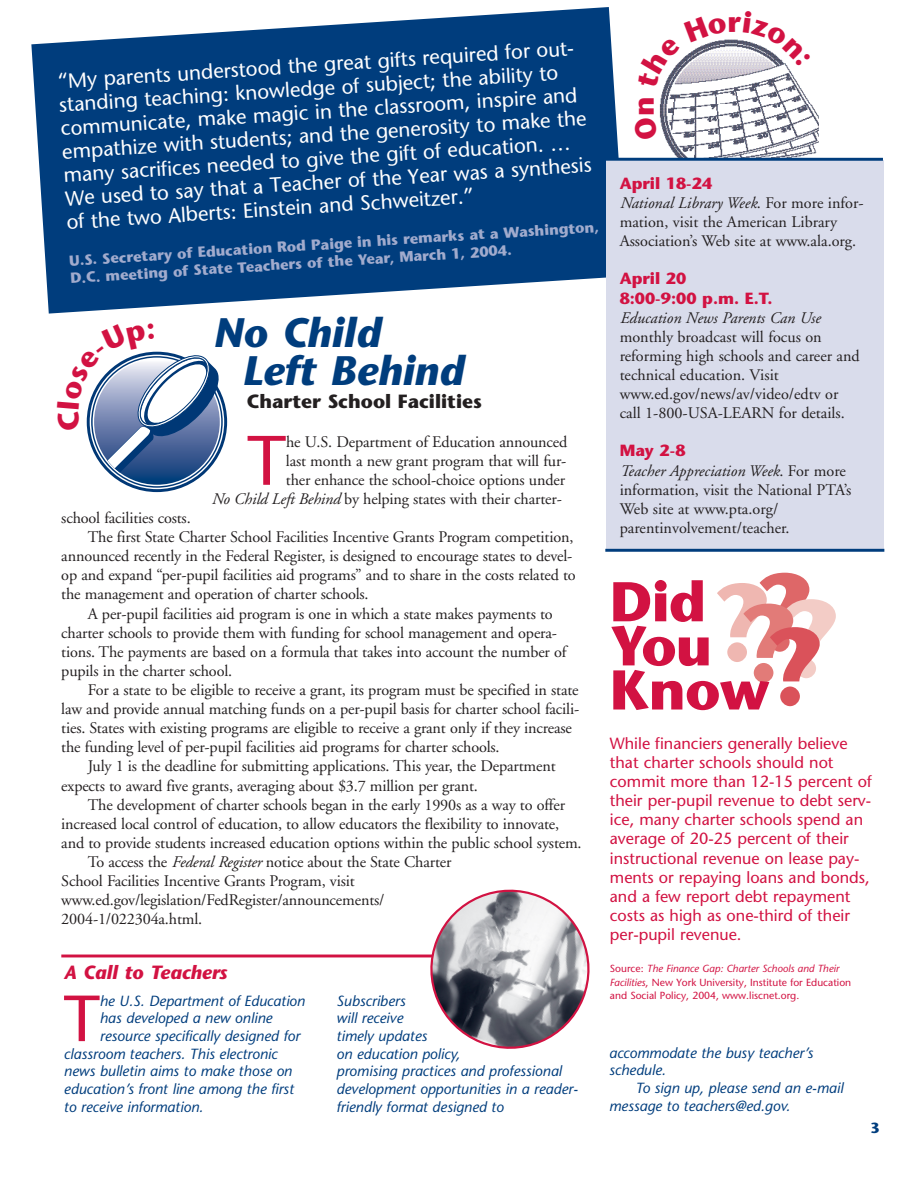
<style>
.page{position:relative;width:918px;height:1188px;background:#fff}
.page>*{position:absolute;margin:0;border:0;box-sizing:border-box;transform-origin:0 0}
.t1{font:700 105.9px "Stone Sans";color:#efb7b1}
.t2{font:700 105.9px "Stone Sans";color:#da525a}
.t3{font:69.9px "Stone Sans";color:#d21242}
.t4{font:65.1px "Stone Sans";color:#d21242}
.t5{font:700 55.8px/44.1px "Stone Sans";letter-spacing:-.015em;color:#d21242}
.t6{font:italic 700 41.1px/38.2px "Stone Sans";color:#003d7d}
.t7{font:700 29.4px "Stone Sans";color:#d21242}
.t8{font:20.55px/23.4px "Stone Sans";color:#fff}
.t9{font:700 19.05px "Stone Sans";color:#231f20}
.t10{font:italic 700 19.05px "Stone Sans";color:#d21242}
.t11{font:16.2px/19px "Adobe Garamond";letter-spacing:-.01em;color:#231f20}
.t12{font:16.2px/19px "Stone Sans";color:#d21242}
.t13{font:700 16.2px/19px "Stone Sans";color:#d21242}
.t14{font:italic 16.2px "Adobe Garamond";color:#231f20}
.t15{font:italic 14.7px/17.7px "Stone Sans";color:#003d7d}
.t16{font:700 14.7px/17.4px "Stone Sans";color:#a1abcd}
.t17{font:700 14.7px "Stone Sans";color:#003d7d}
.t18{font:10.35px/13.2px "Stone Sans";color:#d21242}
.s1{font-style:italic}
.s2{color:#e27b78}
.s3{color:#de6768}
</style>
<div class="page">
<img style="left:659px;top:88px;width:153px;height:17px">
<img style="left:655px;top:105px;width:164px;height:53px">
<hr style="left:61px;top:955px;width:519px;height:2px;background:#d21242">
<svg style="left:420px;top:889px;width:170px;height:160px"></svg>
<svg style="left:31px;top:7px;width:595px;height:307px;background:#24588f"></svg>
<div style="left:607px;top:160px;width:277px;height:389px;background:#d9dceb"></div>
<hr style="left:605px;top:158px;width:278px;height:3px;background:#003d7d">
<hr style="left:605px;top:549px;width:279px;height:3px;background:#003d7d">
<svg style="left:86px;top:351px;width:141px;height:141px"></svg>
<svg style="left:655px;top:117px;width:3px;height:24px"></svg>
<svg style="left:663px;top:39px;width:137px;height:49px"></svg>
<p class="t8" style="left:56px;top:73px;width:529px;rotate:-4deg">“My parents understood the great gifts required for out&shy;standing teaching: knowledge of subject; the ability to communicate, make magic in the classroom, inspire and empathize with students; and the generosity to make the many sacrifices needed to give the gift of education. … We used to say that a Teacher of the Year was a synthesis of the two Alberts: Einstein and Schweitzer.”</p>
<p class="t16" style="left:69px;top:255px;width:532px;rotate:-4deg">U.S. Secretary of Education Rod Paige in his remarks at a Washington,<br>D.C. meeting of State Teachers of the Year, March 1, 2004.</p>
<h3 class="t6" style="left:242px;top:318px;width:223px;text-indent:-29px">No Child<br>Left Behind</h3>
<p class="t9" style="left:247px;top:394px;width:237px">Charter School Facilities</p>
<h2 class="t3" style="left:247px;top:433px;width:40px">T</h2>
<p class="t11" style="left:286px;top:433px;width:283px">he U.S. Department of Education announced</p>
<p class="t11" style="left:286px;top:453px;width:282px">last month a new grant program that will fur-</p>
<p class="t11" style="left:286px;top:472px;width:281px">ther enhance the school-choice options under</p>
<p class="t11" style="left:212px;top:491px;width:352px"><span class="s1">No Child Left Behind</span> by helping states with their charter-</p>
<p class="t11" style="left:61px;top:510px;width:131px">school facilities costs.</p>
<p class="t11" style="left:88px;top:529px;width:487px">The first State Charter School Facilities Incentive Grants Program competition,</p>
<p class="t11" style="left:61px;top:548px;width:513px">announced recently in the Federal Register, is designed to encourage states to devel-</p>
<p class="t11" style="left:61px;top:567px;width:516px">op and expand “per-pupil facilities aid programs” and to share in the costs related to</p>
<p class="t11" style="left:61px;top:586px;width:309px">the management and operation of charter schools.</p>
<p class="t11" style="left:88px;top:605px;width:466px">A per-pupil facilities aid program is one in which a state makes payments to</p>
<p class="t11" style="left:61px;top:625px;width:497px">charter schools to provide them with funding for school management and opera-</p>
<p class="t11" style="left:61px;top:644px;width:507px">tions. The payments are based on a formula that takes into account the number of</p>
<p class="t11" style="left:61px;top:663px;width:172px">pupils in the charter school.</p>
<p class="t11" style="left:88px;top:682px;width:492px">For a state to be eligible to receive a grant, its program must be specified in state</p>
<p class="t11" style="left:61px;top:701px;width:519px">law and provide annual matching funds on a per-pupil basis for charter school facili-</p>
<p class="t11" style="left:61px;top:720px;width:512px">ties. States with existing programs are eligible to receive a grant only if they increase</p>
<p class="t11" style="left:61px;top:739px;width:440px">the funding level of per-pupil facilities aid programs for charter schools.</p>
<p class="t11" style="left:88px;top:758px;width:469px">July 1 is the deadline for submitting applications. This year, the Department</p>
<p class="t11" style="left:61px;top:777px;width:418px">expects to award five grants, averaging about $3.7 million per grant.</p>
<p class="t11" style="left:88px;top:797px;width:479px">The development of charter schools began in the early 1990s as a way to offer</p>
<p class="t11" style="left:61px;top:816px;width:499px">increased local control of education, to allow educators the flexibility to innovate,</p>
<p class="t11" style="left:61px;top:835px;width:522px">and to provide students increased education options within the public school system.</p>
<p class="t11" style="left:88px;top:854px;width:365px">To access the <span class="s1">Federal Register</span> notice about the State Charter</p>
<p class="t11" style="left:61px;top:873px;width:295px">School Facilities Incentive Grants Program, visit</p>
<p class="t11" style="left:61px;top:892px;width:325px">www.ed.gov/legislation/FedRegister/announcements/</p>
<p class="t11" style="left:61px;top:911px;width:142px">2004-1/022304a.html.</p>
<p class="t10" style="left:64px;top:965px;width:165px">A Call to Teachers</p>
<h3 class="t4" style="left:64px;top:993px;width:38px">T</h3>
<p class="t15" style="left:100px;top:993px;width:207px">he U.S. Department of Education</p>
<p class="t15" style="left:100px;top:1011px;width:174px">has developed a new online</p>
<p class="t15" style="left:100px;top:1029px;width:202px">resource specifically designed for</p>
<p class="t15" style="left:64px;top:1046px;width:215px">classroom teachers. This electronic</p>
<p class="t15" style="left:64px;top:1064px;width:230px">news bulletin aims to make those on</p>
<p class="t15" style="left:64px;top:1082px;width:231px">education’s front line among the first</p>
<p class="t15" style="left:64px;top:1099px;width:141px">to receive information.</p>
<p class="t15" style="left:337px;top:993px;width:243px">Subscribers<br>will receive<br>timely updates<br>on education policy,<br>promising practices and professional development opportunities in a reader&shy;friendly format designed to</p>
<h3 class="t7" style="left:632px;top:116px;width:21px;rotate:-90deg">n</h3>
<p class="t13" style="left:620px;top:175px;width:94px">April 18-24</p>
<p class="t11" style="left:620px;top:195px;width:245px"><span class="s1">National Library Week</span>. For more infor&shy;mation, visit the American Library<br>Association’s Web site at www.ala.org.</p>
<p class="t13" style="left:620px;top:271px;width:155px">April 20<br>8:00-9:00 p.m. E.T.</p>
<p class="t14" style="left:620px;top:311px;width:202px">Education News Parents Can Use</p>
<p class="t11" style="left:620px;top:329px;width:242px">monthly broadcast will focus on reforming high schools and career and technical education. Visit www.ed.gov/news/av/video/edtv or call 1-800-USA-LEARN for details.</p>
<p class="t13" style="left:620px;top:443px;width:67px">May 2-8</p>
<p class="t11" style="left:620px;top:462px;width:233px"><span class="s1">Teacher Appreciation Week</span>. For more information, visit the National PTA’s<br>Web site at www.pta.org/ parentinvolvement/teacher.</p>
<h1 class="t1" style="left:712px;top:583px;width:105px">?<span class="s2">?</span><span class="s3">?</span></h1>
<h3 class="t5" style="left:610px;top:586px;width:161px">Did<br>You<br>Know</h3>
<h1 class="t2" style="left:764px;top:627px;width:78px">?<sup>?</sup></h1>
<p class="t12" style="left:610px;top:735px;width:264px">While financiers generally believe that charter schools should not commit more than 12-15 percent of their per-pupil revenue to debt serv&shy;ice, many charter schools spend an average of 20-25 percent of their instructional revenue on lease pay&shy;ments or repaying loans and bonds, and a few report debt repayment costs as high as one-third of their per-pupil revenue.</p>
<p class="t18" style="left:610px;top:963px;width:243px">Source: <span class="s1">The Finance Gap: Charter Schools and Their<br>Facilities</span>, New York University, Institute for Education and Social Policy, 2004, www.liscnet.org.</p>
<p class="t15" style="left:609px;top:1045px;width:205px">accommodate the busy teacher’s schedule.</p>
<p class="t15" style="left:609px;top:1081px;width:236px;text-indent:26px">To sign up, please send an e-mail message to teachers@ed.gov.</p>
<p class="t17" style="left:871px;top:1122px;width:11px">3</p>
</div>
